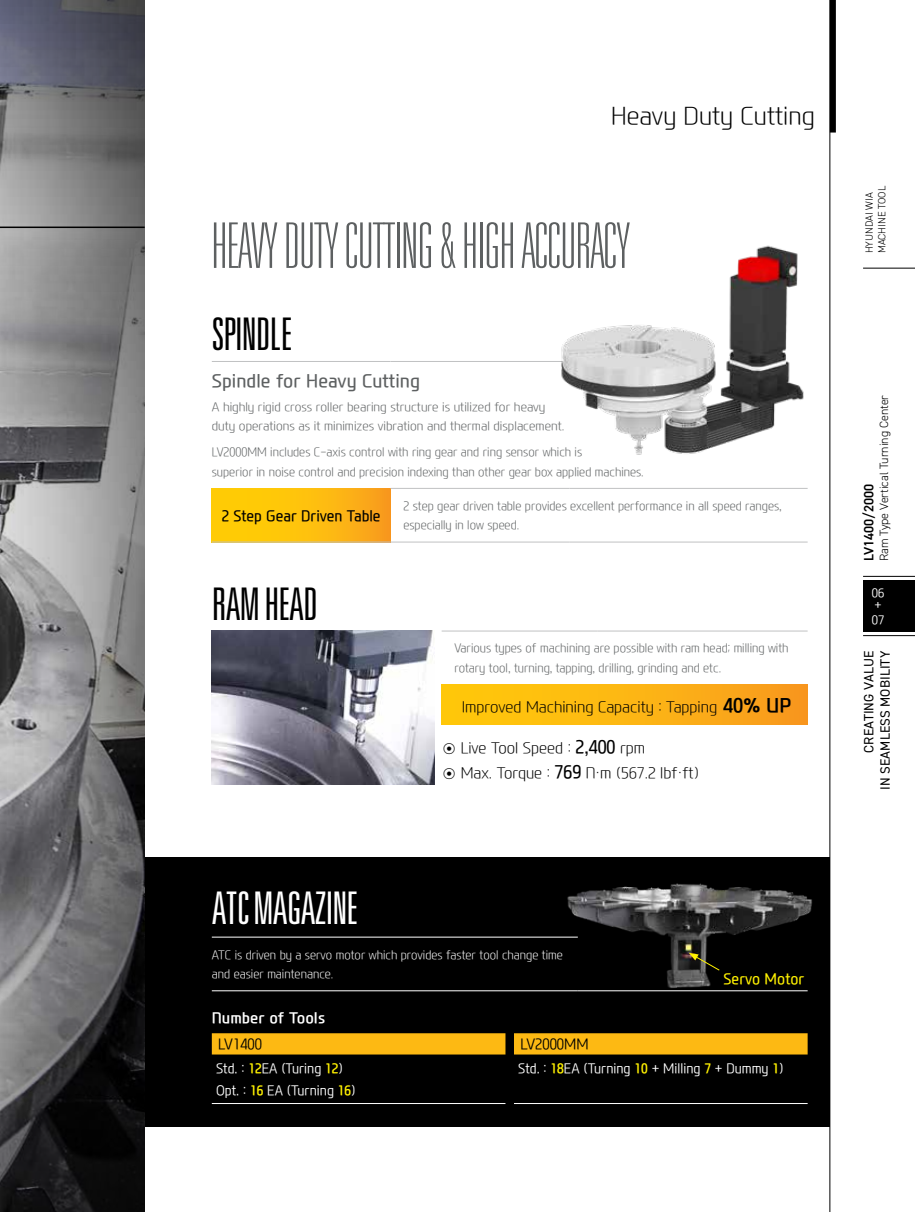
<style>
.page{position:relative;width:915px;height:1212px;background:#fff}
.page>*{position:absolute;margin:0;border:0;box-sizing:border-box;transform-origin:0 0}
.t1{font:100 ultra-condensed 63px "Univers LT Std";color:#5d6061}
.t2{font:300 ultra-condensed 45px "Univers LT Std";letter-spacing:-.02em;color:#000}
.t3{font:300 ultra-condensed 45px "Univers LT Std";letter-spacing:-.02em;color:#fff}
.t4{font:300 24px "Modern H Eco";color:#000}
.t5{font:500 18px "Modern H";color:#5d6061}
.t6{font:300 15px/24px "Modern H Eco";color:#000}
.t7{font:500 15px "Modern H";color:#000;scale:.95 1}
.t8{font:700 15px "Modern H";color:#fff}
.t9{font:500 15px "Modern H";color:#fff200;scale:.95 1}
.t10{font:300 14.7px "Modern H";color:#000;scale:.95 1}
.t11{font:300 13.5px/22.2px "Modern H";color:#fff;scale:.95 1}
.t12{font:13.5px/16.2px "DIN2014";letter-spacing:.01em;color:#000;text-align:right}
.t13{font:600 13.5px "DIN2014";color:#000}
.t14{font:300 12px/19.5px "Modern H Eco";color:#5d6061;scale:.95 1}
.t15{font:300 12px/19.5px "Modern H Eco";color:#5d6061}
.t16{font:300 12px/19.5px "Modern H Eco";color:#fff;scale:.95 1}
.t17{font:300 12px "DIN2014";color:#000}
.t18{font:300 12px/12px "Modern H";color:#fff}
.t19{font:300 10.5px/12.6px "DIN2014";color:#000}
.s1{font-family:"Modern H";font-weight:700;font-size:19.5px}
.s2{font-family:"Modern H";font-weight:500;font-size:18px}
.s3{font-weight:700;color:#fff200}
</style>
<div class="page">
<div style="left:145px;top:857px;width:684px;height:270px;background:#000"></div>
<hr style="left:212px;top:937px;width:365px;height:1px;background:#fff">
<hr style="left:212px;top:990px;width:365px;height:1px;background:#fff">
<div style="left:212px;top:1033px;width:595px;height:21px;background:#fdb913"></div>
<hr style="left:212px;top:1103px;width:293px;height:1px;background:#fff">
<hr style="left:514px;top:1103px;width:293px;height:1px;background:#fff">
<img style="left:561px;top:883px;width:251px;height:109px">
<svg style="left:688px;top:953px;width:32px;height:18px"></svg>
<div style="left:212px;top:488px;width:178px;height:54px;background:linear-gradient(to right,#ffd600,#faa41c)"></div>
<hr style="left:212px;top:361px;width:178px;height:1px;background:#c0c1c2">
<hr style="left:390px;top:361px;width:179px;height:1px;background:#c0c1c2">
<hr style="left:390px;top:542px;width:179px;height:1px;background:#c0c1c2">
<hr style="left:569px;top:542px;width:238px;height:1px;background:#c0c1c2">
<hr style="left:212px;top:542px;width:178px;height:1px;background:#c0c1c2">
<hr style="left:390px;top:488px;width:179px;height:1px;background:#c0c1c2">
<hr style="left:569px;top:488px;width:238px;height:1px;background:#c0c1c2">
<svg style="left:0;top:0;width:145px;height:1212px;background:#6e6d70"></svg>
<div style="left:862px;top:580px;width:52px;height:51px;background:#000"></div>
<hr style="left:862px;top:635px;width:52px;height:1px;background:#000">
<hr style="left:862px;top:576px;width:52px;height:1px;background:#000">
<hr style="left:862px;top:268px;width:52px;height:1px;background:#000">
<hr style="left:0;top:227px;width:145px;height:1px;background:#000">
<div style="left:829px;top:0;width:6px;height:133px;background:#000"></div>
<hr style="left:829px;top:0;width:1px;height:1212px;background:#000">
<img style="left:561px;top:245px;width:243px;height:210px">
<div style="left:441px;top:685px;width:366px;height:39px;background:linear-gradient(to right,#ffcd09,#f99b1e)"></div>
<hr style="left:441px;top:631px;width:156px;height:1px;background:#c0c1c2">
<hr style="left:597px;top:631px;width:210px;height:1px;background:#c0c1c2">
<img style="left:212px;top:631px;width:222px;height:154px">
<h3 class="t4" style="left:611px;top:99px;width:205px">Heavy Duty Cutting</h3>
<h1 class="t1" style="left:212px;top:214px;width:419px">HEAVY DUTY CUTTING &amp; HIGH ACCURACY</h1>
<h2 class="t2" style="left:212px;top:311px;width:82px">SPINDLE</h2>
<h3 class="t5" style="left:212px;top:369px;width:210px">Spindle for Heavy Cutting</h3>
<p class="t15" style="left:212px;top:397px;width:354px">A highly rigid cross roller bearing structure is utilized for heavy duty operations as it minimizes vibration and thermal displacement.</p>
<p class="t14" style="left:212px;top:442px;width:456px">LV2000MM includes C-axis control with ring gear and ring sensor which is<br>superior in noise control and precision indexing than other gear box applied machines.</p>
<p class="t7" style="left:221px;top:505px;width:169px">2 Step Gear Driven Table</p>
<p class="t14" style="left:403px;top:496px;width:399px">2 step gear driven table provides excellent performance in all speed ranges, especially in low speed.</p>
<h2 class="t2" style="left:212px;top:580px;width:108px">RAM HEAD</h2>
<p class="t14" style="left:454px;top:638px;width:353px">Various types of machining are possible with ram head; milling with rotary tool, turning, tapping, drilling, grinding and etc.</p>
<p class="t6" style="left:461px;top:694px;width:331px">Improved Machining Capacity : Tapping <span class="s1">40% UP</span></p>
<p class="t6" style="left:442px;top:736px;width:258px">◉ Live Tool Speed : <span class="s2">2,400</span> rpm<br>◉ Max. Torque : <span class="s2">769</span> N・m (567.2 lbf・ft)</p>
<h2 class="t3" style="left:212px;top:885px;width:148px">ATC MAGAZINE</h2>
<p class="t16" style="left:212px;top:944px;width:371px">ATC is driven by a servo motor which provides faster tool change time and easier maintenance.</p>
<p class="t8" style="left:212px;top:1007px;width:115px">Number of Tools</p>
<p class="t10" style="left:218px;top:1034px;width:48px">LV1400</p>
<p class="t10" style="left:520px;top:1034px;width:73px">LV2000MM</p>
<p class="t11" style="left:216px;top:1057px;width:148px">Std. : <span class="s3">12</span>EA (Turing <span class="s3">12</span>)<br>Opt. : <span class="s3">16</span> EA (Turning <span class="s3">16</span>)</p>
<p class="t11" style="left:518px;top:1057px;width:280px">Std. : <span class="s3">18</span>EA (Turning <span class="s3">10</span> + Milling <span class="s3">7</span> + Dummy <span class="s3">1</span>)</p>
<p class="t9" style="left:723px;top:968px;width:87px">Servo Motor</p>
<p class="t19" style="left:862px;top:253px;width:69px;rotate:-90deg">HYUNDAI WIA<br>MACHINE TOOL</p>
<p class="t17" style="left:876px;top:561px;width:168px;rotate:-90deg">Ram Type Vertical Turning Center</p>
<p class="t13" style="left:859px;top:561px;width:79px;rotate:-90deg">LV1400/2000</p>
<p class="t18" style="left:871px;top:586px;width:14px">06 +</p>
<p class="t18" style="left:871px;top:613px;width:14px">07</p>
<p class="t12" style="left:860px;top:790px;width:140px;rotate:-90deg">CREATING VALUE<br>IN SEAMLESS MOBILITY</p>
</div>
